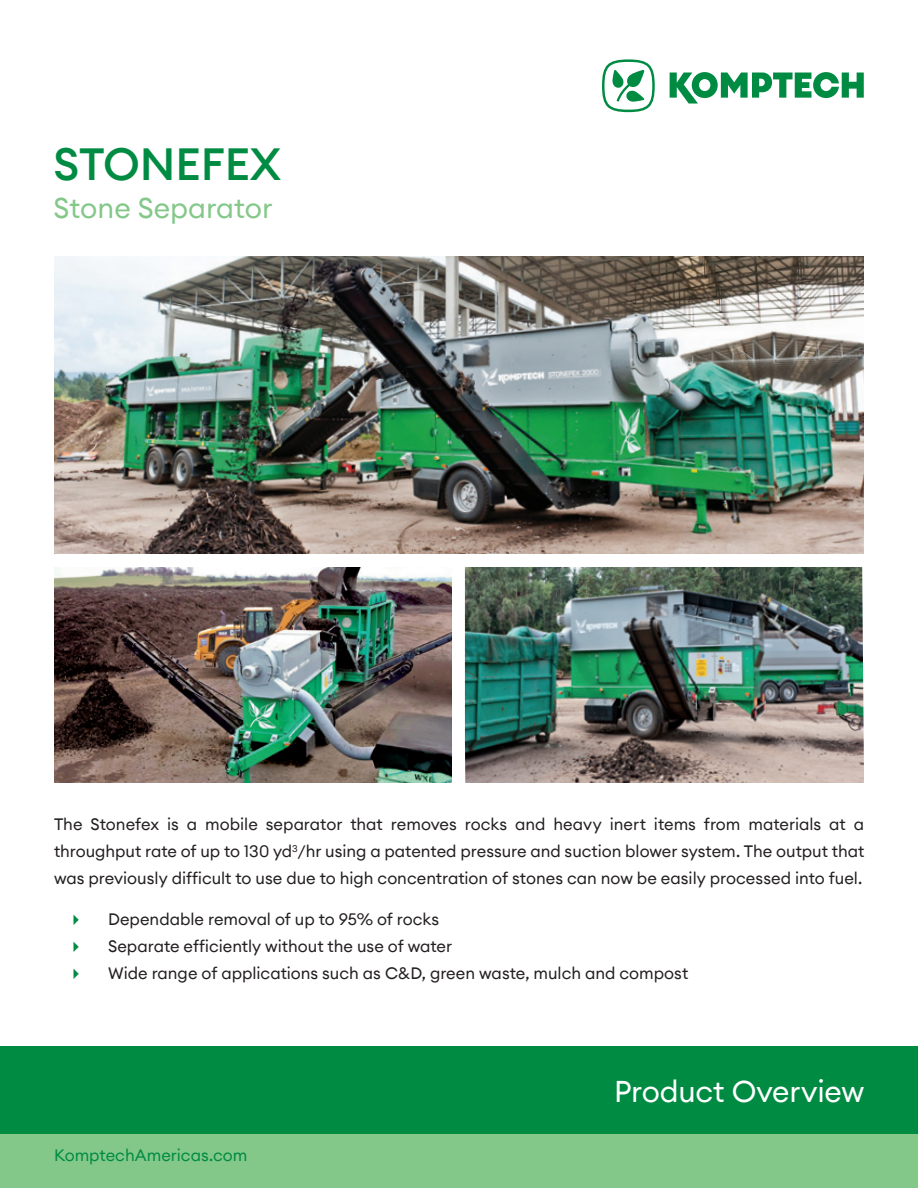
<style>
.page{position:relative;width:918px;height:1188px;background:#fff}
.page>*{position:absolute;margin:0;border:0;box-sizing:border-box;transform-origin:0 0}
.t1{font:500 45px "Euclid Circular A";color:#008b43}
.t2{font:30px "Euclid Circular A";letter-spacing:-.01em;color:#fff}
.t3{font:28.5px "Euclid Circular A";color:#83c889}
.t4{font:16.5px/27px "Euclid Circular A";color:#231f20;text-align:justify}
.t5{font:16.5px "Euclid Circular A";color:#008b43}
</style>
<div class="page">
<div style="left:0;top:1134px;width:918px;height:54px;background:#83c889"></div>
<div style="left:0;top:1046px;width:918px;height:88px;background:#008b43"></div>
<svg style="left:670px;top:72px;width:194px;height:32px"></svg>
<svg style="left:602px;top:59px;width:53px;height:53px"></svg>
<img style="left:54px;top:256px;width:810px;height:298px">
<img style="left:54px;top:567px;width:398px;height:216px">
<img style="left:465px;top:567px;width:399px;height:216px">
<h1 class="t1" style="left:54px;top:135px;width:229px">STONEFEX</h1>
<h3 class="t3" style="left:54px;top:189px;width:220px">Stone Separator</h3>
<p class="t4" style="left:54px;top:811px;width:812px">The Stonefex is a mobile separator that removes rocks and heavy inert items from materials at a throughput rate of up to 130 yd<sup>3</sup>/hr using a patented pressure and suction blower system. The output that was previously difficult to use due to high concentration of stones can now be easily processed into fuel.</p>
<p class="t4" style="left:108px;top:905px;width:582px;text-align:left">Dependable removal of up to 95% of rocks<br>Separate efficiently without the use of water<br>Wide range of applications such as C&amp;D, green waste, mulch and compost</p>
<p class="t5" style="left:54px;top:1144px;width:195px">KomptechAmericas.com</p>
<h2 class="t2" style="left:614px;top:1072px;width:252px">Product Overview</h2>
</div>
